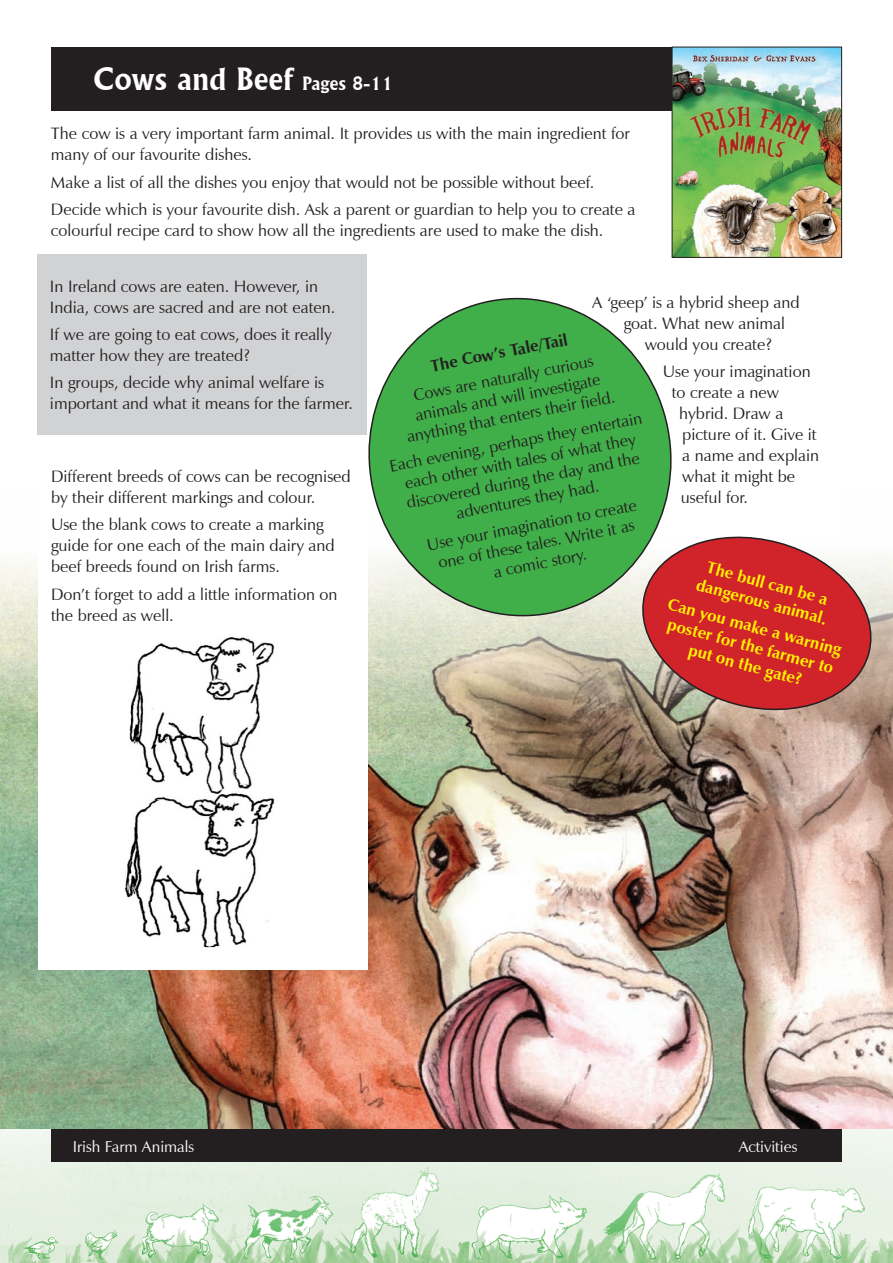
<style>
.page{position:relative;width:893px;height:1263px;background:#fff}
.page>*{position:absolute;margin:0;border:0;box-sizing:border-box;transform-origin:0 0}
.Activity_Name{font:700 30px "Flareserif 821 BT";color:#fff}
.Body_Text_Update{font:16.5px/21px "Zapf Humanist 601 BT";color:#231f20}
.Body_Centred_Update{font:16.5px/19.5px "Zapf Humanist 601 BT";color:#231f20;text-align:center}
.Body_Centred_Update-2{font:700 16.5px/19.5px "Zapf Humanist 601 BT";color:#fff101;text-align:center}
.Body_Centred_Update-3{font:700 16.5px "Zapf Humanist 601 BT";color:#231f20}
.t1{font:15.75px "Zapf Humanist 601 BT";color:#fff}
.s1{font-size:18px}
</style>
<div class="page">
<img style="left:0;top:1128px;width:893px;height:135px">
<div style="left:51px;top:1129px;width:791px;height:33px;background:#231f20"></div>
<img style="left:0;top:558px;width:893px;height:570px">
<div style="left:51px;top:47px;width:791px;height:64px;background:#231f20"></div>
<img style="left:674px;top:49px;width:166px;height:207px">
<div style="left:672px;top:47px;width:170px;height:211px;border:1px solid #231f20"></div>
<div style="left:37px;top:254px;width:329px;height:180px;background:#d1d2d4"></div>
<svg style="left:631px;top:536px;width:251px;height:184px;background:#ca5354"></svg>
<svg style="left:355px;top:285px;width:329px;height:344px"></svg>
<div style="left:38px;top:451px;width:329px;height:519px;background:#fff"></div>
<img style="left:124px;top:636px;width:151px;height:312px">
<p class="Activity_Name" style="left:93px;top:60px;width:301px">Cows and Beef <span class="s1">Pages 8-11</span></p>
<p class="Body_Text_Update" style="left:51px;top:123px;width:581px">The cow is a very important farm animal. It provides us with the main ingredient for many of our favourite dishes.</p>
<p class="Body_Text_Update" style="left:51px;top:171px;width:545px">Make a list of all the dishes you enjoy that would not be possible without beef.</p>
<p class="Body_Text_Update" style="left:51px;top:199px;width:586px">Decide which is your favourite dish. Ask a parent or guardian to help you to create a colourful recipe card to show how all the ingredients are used to make the dish.</p>
<p class="Body_Text_Update" style="left:50px;top:275px;width:287px">In Ireland cows are eaten. However, in<br>India, cows are sacred and are not eaten.</p>
<p class="Body_Text_Update" style="left:50px;top:324px;width:283px">If we are going to eat cows, does it really matter how they are treated?</p>
<p class="Body_Text_Update" style="left:50px;top:372px;width:304px">In groups, decide why animal welfare is important and what it means for the farmer.</p>
<p class="Body_Text_Update" style="left:592px;top:292px;width:209px">A ‘geep’ is a hybrid sheep and</p>
<p class="Body_Text_Update" style="left:624px;top:313px;width:163px">goat. What new animal</p>
<p class="Body_Text_Update" style="left:645px;top:334px;width:128px">would you create?</p>
<p class="Body_Text_Update" style="left:663px;top:361px;width:149px">Use your imagination</p>
<p class="Body_Text_Update" style="left:672px;top:382px;width:109px">to create a new</p>
<p class="Body_Text_Update" style="left:679px;top:403px;width:106px">hybrid. Draw a</p>
<p class="Body_Text_Update" style="left:682px;top:424px;width:136px">picture of it. Give it</p>
<p class="Body_Text_Update" style="left:682px;top:445px;width:138px">a name and explain</p>
<p class="Body_Text_Update" style="left:682px;top:466px;width:114px">what it might be</p>
<p class="Body_Text_Update" style="left:681px;top:487px;width:69px">useful for.</p>
<p class="Body_Centred_Update-3" style="left:429px;top:356px;width:141px;rotate:-11deg">The Cow’s Tale/Tail</p>
<p class="Body_Centred_Update" style="left:398px;top:389px;width:213px;rotate:-11deg">Cows are naturally curious animals and will investigate anything that enters their field.</p>
<p class="Body_Centred_Update" style="left:388px;top:457px;width:258px;rotate:-11deg">Each evening, perhaps they entertain each other with tales of what they discovered during the day and the adventures they had.</p>
<p class="Body_Text_Update" style="left:51px;top:466px;width:301px">Different breeds of cows can be recognised by their different markings and colour.</p>
<p class="Body_Text_Update" style="left:51px;top:514px;width:285px">Use the blank cows to create a marking guide for one each of the main dairy and beef breeds found on Irish farms.</p>
<p class="Body_Text_Update" style="left:51px;top:584px;width:288px">Don’t forget to add a little information on the breed as well.</p>
<p class="Body_Centred_Update" style="left:425px;top:535px;width:215px;rotate:-11deg">Use your imagination to create one of these tales. Write it as<br>a comic story.</p>
<p class="Body_Centred_Update-2" style="left:704px;top:556px;width:136px;rotate:15deg">The bull can be a dangerous animal.</p>
<p class="Body_Centred_Update-2" style="left:671px;top:594px;width:181px;rotate:15deg">Can you make a warning poster for the farmer to put on the gate?</p>
<p class="t1" style="left:73px;top:1136px;width:123px">Irish Farm Animals</p>
<p class="t1" style="left:739px;top:1136px;width:60px">Activities</p>
</div>
